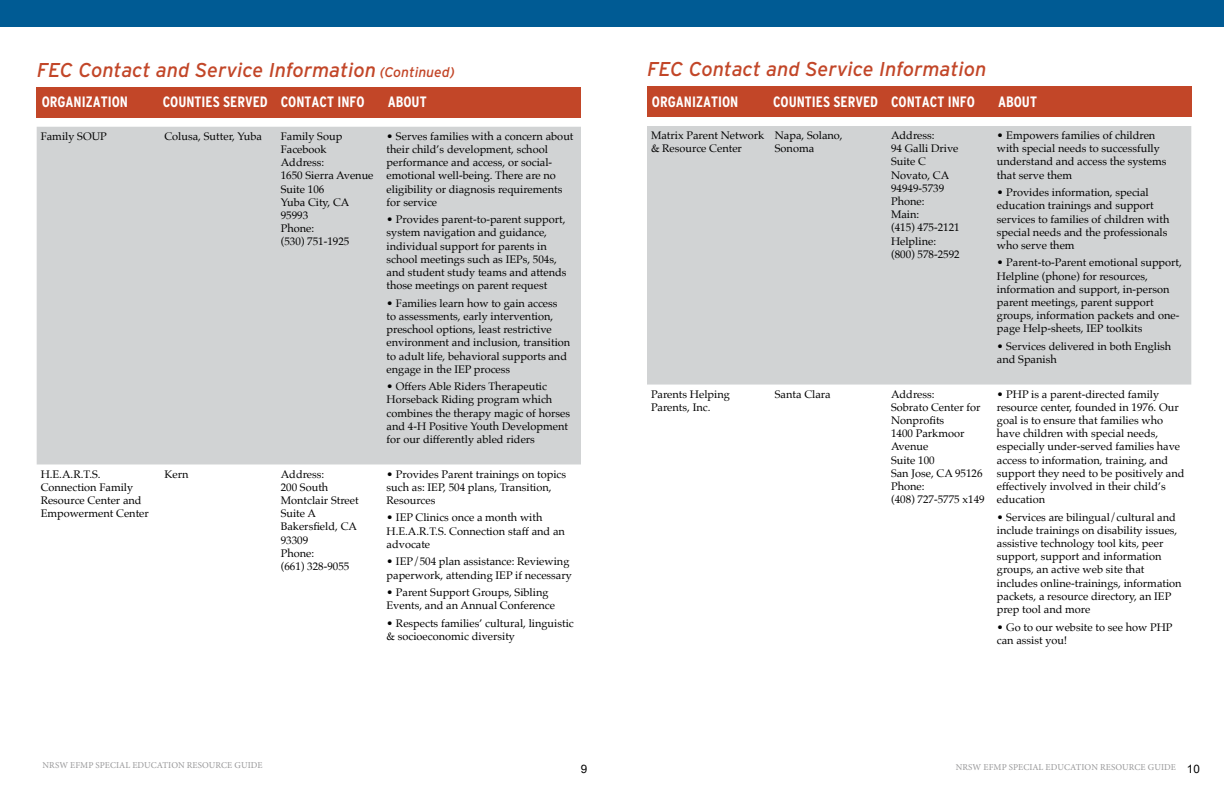
<style>
.page{position:relative;width:1224px;height:792px;background:#fff}
.page>*{position:absolute;margin:0;border:0;box-sizing:border-box;transform-origin:0 0}
.t1{font:italic 20px "Interstate";color:#c24628}
.t2{font:700 condensed 15px "Interstate";color:#fff}
.t3{font:11.6px "Arial";color:#000}
.t4{font:11px/13.2px "Palatino";color:#000}
.t5{font:9px "Minion Pro";letter-spacing:.01em;color:#989899}
.s1{font-size:14px}
</style>
<div class="page">
<div style="left:0;top:0;width:1224px;height:27px;background:#005b94"></div>
<div style="left:37px;top:87px;width:544px;height:31px;background:#c24628"></div>
<div style="left:647px;top:87px;width:544px;height:30px;background:#c24628"></div>
<div style="left:37px;top:127px;width:544px;height:337px;background:#d1d3d4"></div>
<div style="left:647px;top:126px;width:544px;height:259px;background:#d1d3d4"></div>
<h1 class="t1" style="left:647px;top:58px;width:341px">FEC Contact and Service Information</h1>
<h1 class="t1" style="left:37px;top:58px;width:420px">FEC Contact and Service Information <span class="s1">(Continued)</span></h1>
<h2 class="t2" style="left:42px;top:94px;width:88px">ORGANIZATION</h2>
<h2 class="t2" style="left:163px;top:94px;width:204px">COUNTIES SERVED CONTACT INFO</h2>
<h2 class="t2" style="left:388px;top:94px;width:40px">ABOUT</h2>
<h2 class="t2" style="left:652px;top:93px;width:88px">ORGANIZATION</h2>
<h2 class="t2" style="left:773px;top:93px;width:204px">COUNTIES SERVED CONTACT INFO</h2>
<h2 class="t2" style="left:998px;top:93px;width:40px">ABOUT</h2>
<p class="t4" style="left:651px;top:129px;width:115px">Matrix Parent Network &amp; Resource Center</p>
<p class="t4" style="left:775px;top:129px;width:69px">Napa, Solano,<br>Sonoma</p>
<p class="t4" style="left:891px;top:129px;width:70px">Address:<br>94 Galli Drive<br>Suite C<br>Novato, CA<br>94949-5739<br>Phone:<br>Main:<br>(415) 475-2121<br>Helpline: (800) 578-2592</p>
<p class="t4" style="left:997px;top:129px;width:171px">• Empowers families of children with special needs to successfully understand and access the systems that serve them</p>
<p class="t4" style="left:41px;top:129px;width:68px">Family SOUP</p>
<p class="t4" style="left:165px;top:129px;width:99px">Colusa, Sutter, Yuba</p>
<p class="t4" style="left:281px;top:129px;width:94px">Family Soup<br>Facebook<br>Address:<br>1650 Sierra Avenue<br>Suite 106<br>Yuba City, CA<br>95993<br>Phone:<br>(530) 751-1925</p>
<p class="t4" style="left:387px;top:129px;width:188px">• Serves families with a concern about their child’s development, school performance and access, or social&shy;emotional well-being. There are no eligibility or diagnosis requirements for service</p>
<p class="t4" style="left:997px;top:186px;width:174px">• Provides information, special education trainings and support services to families of children with special needs and the professionals who serve them</p>
<p class="t4" style="left:997px;top:256px;width:187px">• Parent-to-Parent emotional support, Helpline (phone) for resources, information and support, in-person parent meetings, parent support groups, information packets and one&shy;page Help-sheets, IEP toolkits</p>
<p class="t4" style="left:997px;top:339px;width:176px">• Services delivered in both English and Spanish</p>
<p class="t4" style="left:387px;top:213px;width:182px">• Provides parent-to-parent support, system navigation and guidance, individual support for parents in school meetings such as IEPs, 504s, and student study teams and attends those meetings on parent request</p>
<p class="t4" style="left:387px;top:296px;width:185px">• Families learn how to gain access<br>to assessments, early intervention, preschool options, least restrictive environment and inclusion, transition to adult life, behavioral supports and engage in the IEP process</p>
<p class="t4" style="left:387px;top:380px;width:185px">• Offers Able Riders Therapeutic Horseback Riding program which combines the therapy magic of horses and 4-H Positive Youth Development for our differently abled riders</p>
<p class="t4" style="left:651px;top:387px;width:80px">Parents Helping<br>Parents, Inc.</p>
<p class="t4" style="left:775px;top:387px;width:57px">Santa Clara</p>
<p class="t4" style="left:891px;top:387px;width:95px">Address:<br>Sobrato Center for<br>Nonprofits<br>1400 Parkmoor<br>Avenue<br>Suite 100<br>San Jose, CA 95126<br>Phone:<br>(408) 727-5775 x149</p>
<p class="t4" style="left:997px;top:387px;width:189px">• PHP is a parent-directed family resource center, founded in 1976. Our goal is to ensure that families who have children with special needs, especially under-served families have access to information, training, and support they need to be positively and effectively involved in their child’s education</p>
<p class="t4" style="left:997px;top:510px;width:186px">• Services are bilingual/cultural and include trainings on disability issues, assistive technology tool kits, peer support, support and information groups, an active web site that includes online-trainings, information packets, a resource directory, an IEP prep tool and more</p>
<p class="t4" style="left:997px;top:620px;width:177px">• Go to our website to see how PHP can assist you!</p>
<p class="t4" style="left:41px;top:467px;width:110px">H.E.A.R.T.S.<br>Connection Family<br>Resource Center and<br>Empowerment Center</p>
<p class="t4" style="left:165px;top:467px;width:26px">Kern</p>
<p class="t4" style="left:281px;top:467px;width:79px">Address:<br>200 South<br>Montclair Street<br>Suite A<br>Bakersfield, CA<br>93309<br>Phone:<br>(661) 328-9055</p>
<p class="t4" style="left:387px;top:467px;width:181px">• Provides Parent trainings on topics such as: IEP, 504 plans, Transition,<br>Resources</p>
<p class="t4" style="left:387px;top:511px;width:180px">• IEP Clinics once a month with<br>H.E.A.R.T.S. Connection staff and an advocate</p>
<p class="t4" style="left:387px;top:555px;width:187px">• IEP/504 plan assistance: Reviewing paperwork, attending IEP if necessary</p>
<p class="t4" style="left:387px;top:586px;width:170px">• Parent Support Groups, Sibling<br>Events, and an Annual Conference</p>
<p class="t4" style="left:387px;top:616px;width:189px">• Respects families’ cultural, linguistic &amp; socioeconomic diversity</p>
<p class="t5" style="left:43px;top:759px;width:222px">NRSW EFMP SPECIAL EDUCATION RESOURCE GUIDE</p>
<p class="t5" style="left:956px;top:761px;width:222px">NRSW EFMP SPECIAL EDUCATION RESOURCE GUIDE</p>
<p class="t3" style="left:581px;top:761px;width:8px">9</p>
<p class="t3" style="left:1187px;top:761px;width:14px">10</p>
</div>
